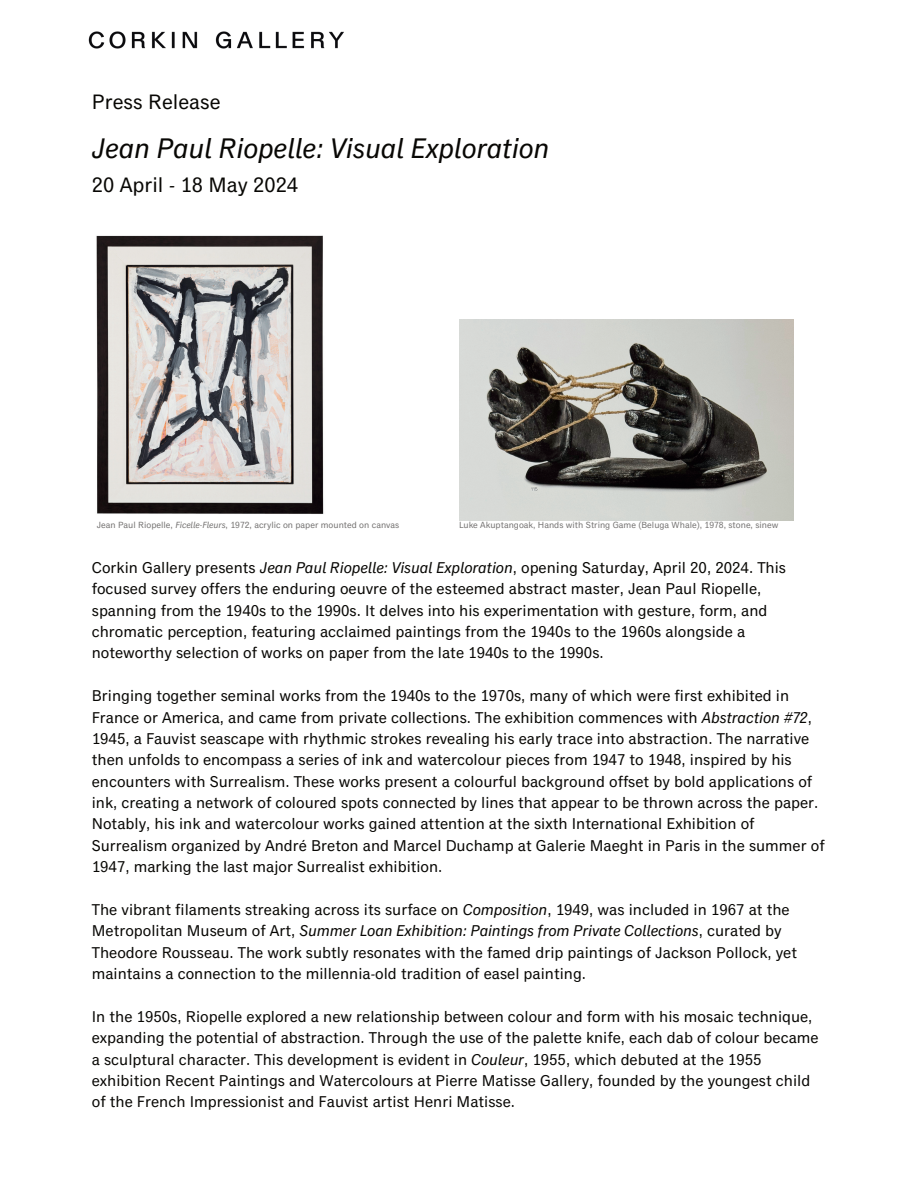
<style>
.page{position:relative;width:918px;height:1188px;background:#fff}
.page>*{position:absolute;margin:0;border:0;box-sizing:border-box;transform-origin:0 0}
.t1{font:italic 28.5px "Classic Grotesque Pro";color:#080704}
.t2{font:21px "Classic Grotesque Pro";color:#080704}
.t3{font:15.75px/21.3px "Classic Grotesque Pro";color:#080704}
.t4{font:9px "Classic Grotesque Pro";color:#757372}
.s1{font-style:italic}
</style>
<div class="page">
<img style="left:96px;top:235px;width:228px;height:279px">
<img style="left:459px;top:320px;width:334px;height:201px">
<img style="left:88px;top:31px;width:256px;height:18px">
<h2 class="t2" style="left:92px;top:90px;width:130px">Press Release</h2>
<h1 class="t1" style="left:92px;top:132px;width:459px">Jean Paul Riopelle: Visual Exploration</h1>
<h2 class="t2" style="left:92px;top:172px;width:208px">20 April - 18 May 2024</h2>
<p class="t4" style="left:97px;top:520px;width:304px">Jean Paul Riopelle, <span class="s1">Ficelle-Fleurs</span>, 1972, acrylic on paper mounted on canvas</p>
<p class="t4" style="left:459px;top:520px;width:321px">Luke Akuptangoak, Hands with String Game (Beluga Whale), 1978, stone, sinew</p>
<p class="t3" style="left:92px;top:558px;width:696px">Corkin Gallery presents <span class="s1">Jean Paul Riopelle: Visual Exploration</span>, opening Saturday, April 20, 2024. This focused survey offers the enduring oeuvre of the esteemed abstract master, Jean Paul Riopelle, spanning from the 1940s to the 1990s. It delves into his experimentation with gesture, form, and chromatic perception, featuring acclaimed paintings from the 1940s to the 1960s alongside a noteworthy selection of works on paper from the late 1940s to the 1990s.</p>
<p class="t3" style="left:92px;top:686px;width:734px">Bringing together seminal works from the 1940s to the 1970s, many of which were first exhibited in France or America, and came from private collections. The exhibition commences with <span class="s1">Abstraction #72</span>, 1945, a Fauvist seascape with rhythmic strokes revealing his early trace into abstraction. The narrative then unfolds to encompass a series of ink and watercolour pieces from 1947 to 1948, inspired by his encounters with Surrealism. These works present a colourful background offset by bold applications of ink, creating a network of coloured spots connected by lines that appear to be thrown across the paper.<br>Notably, his ink and watercolour works gained attention at the sixth International Exhibition of Surrealism organized by André Breton and Marcel Duchamp at Galerie Maeght in Paris in the summer of 1947, marking the last major Surrealist exhibition.</p>
<p class="t3" style="left:92px;top:900px;width:707px">The vibrant filaments streaking across its surface on <span class="s1">Composition</span>, 1949, was included in 1967 at the Metropolitan Museum of Art, <span class="s1">Summer Loan Exhibition: Paintings from Private Collections</span>, curated by Theodore Rousseau. The work subtly resonates with the famed drip paintings of Jackson Pollock, yet maintains a connection to the millennia-old tradition of easel painting.</p>
<p class="t3" style="left:92px;top:1007px;width:728px">In the 1950s, Riopelle explored a new relationship between colour and form with his mosaic technique, expanding the potential of abstraction. Through the use of the palette knife, each dab of colour became a sculptural character. This development is evident in <span class="s1">Couleur</span>, 1955, which debuted at the 1955 exhibition Recent Paintings and Watercolours at Pierre Matisse Gallery, founded by the youngest child of the French Impressionist and Fauvist artist Henri Matisse.</p>
</div>
